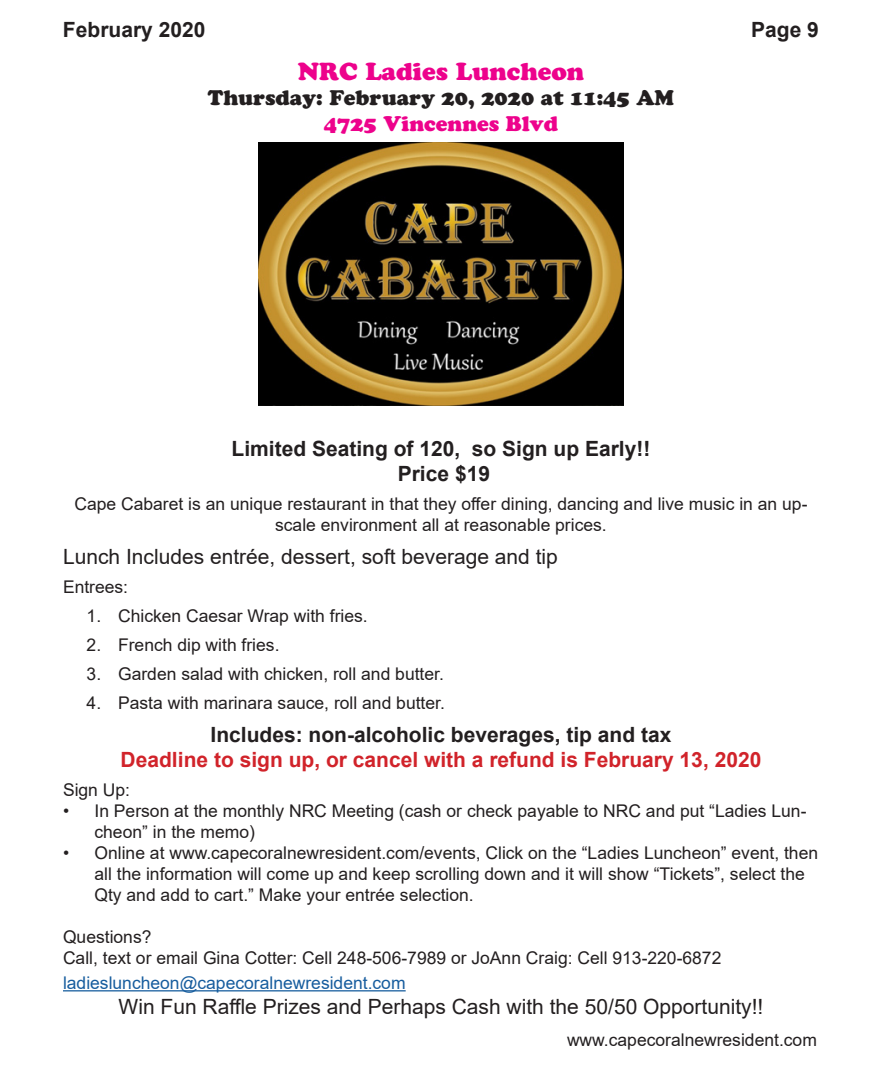
<style>
.page{position:relative;width:882px;height:1071px;background:#fff}
.page>*{position:absolute;margin:0;border:0;box-sizing:border-box;transform-origin:0 0}
.t1{font:24.5px "Cooper Black Std";color:#ed028c}
.t2{font:21px "Arial";color:#231f20}
.t3{font:700 21px "Arial";color:#231f20}
.t4{font:700 21px "Arial";color:#d1232a}
.t5{font:21px "Cooper Black Std";color:#231f20}
.t6{font:21px "Cooper Black Std";color:#ed028c}
.t7{font:17.5px/21px "Arial";color:#231f20}
.t8{font:17.5px "Arial";color:#175d9e}
</style>
<div class="page">
<hr style="left:63px;top:990px;width:343px;height:1px;background:#175d9e">
<img style="left:259px;top:143px;width:364px;height:263px">
<p class="t3" style="left:63px;top:15px;width:144px">February 2020</p>
<p class="t3" style="left:751px;top:15px;width:69px">Page 9</p>
<p class="t1" style="left:298px;top:57px;width:288px">NRC Ladies Luncheon</p>
<p class="t5" style="left:208px;top:85px;width:468px">Thursday: February 20, 2020 at 11:45 AM</p>
<p class="t6" style="left:324px;top:111px;width:236px">4725 Vincennes Blvd</p>
<p class="t3" style="left:232px;top:434px;width:420px">Limited Seating of 120, so Sign up Early!!</p>
<p class="t3" style="left:398px;top:459px;width:94px">Price $19</p>
<p class="t7" style="left:74px;top:493px;width:735px;text-align:center">Cape Cabaret is an unique restaurant in that they offer dining, dancing and live music in an up&shy;scale environment all at reasonable prices.</p>
<p class="t2" style="left:63px;top:542px;width:496px">Lunch Includes entrée, dessert, soft beverage and tip</p>
<p class="t7" style="left:63px;top:576px;width:67px">Entrees:</p>
<p class="t7" style="left:87px;top:605px;width:283px">1. Chicken Caesar Wrap with fries.</p>
<p class="t7" style="left:87px;top:634px;width:194px">2. French dip with fries.</p>
<p class="t7" style="left:87px;top:663px;width:359px">3. Garden salad with chicken, roll and butter.</p>
<p class="t7" style="left:87px;top:692px;width:360px">4. Pasta with marinara sauce, roll and butter.</p>
<p class="t3" style="left:211px;top:720px;width:462px">Includes: non-alcoholic beverages, tip and tax</p>
<p class="t4" style="left:121px;top:745px;width:642px">Deadline to sign up, or cancel with a refund is February 13, 2020</p>
<p class="t7" style="left:63px;top:779px;width:69px">Sign Up:</p>
<p class="t7" style="left:94px;top:800px;width:714px;text-indent:-32px">• In Person at the monthly NRC Meeting (cash or check payable to NRC and put “Ladies Lun&shy;cheon” in the memo)</p>
<p class="t7" style="left:94px;top:842px;width:725px;text-indent:-32px">• Online at www.capecoralnewresident.com/events, Click on the “Ladies Luncheon” event, then all the information will come up and keep scrolling down and it will show “Tickets”, select the<br>Qty and add to cart.” Make your entrée selection.</p>
<p class="t7" style="left:63px;top:926px;width:90px">Questions?</p>
<p class="t7" style="left:63px;top:947px;width:660px">Call, text or email Gina Cotter: Cell 248-506-7989 or JoAnn Craig: Cell 913-220-6872</p>
<p class="t8" style="left:63px;top:971px;width:344px">ladiesluncheon@capecoralnewresident.com</p>
<p class="t2" style="left:119px;top:992px;width:646px">Win Fun Raffle Prizes and Perhaps Cash with the 50/50 Opportunity!!</p>
<p class="t7" style="left:567px;top:1029px;width:251px">www.capecoralnewresident.com</p>
</div>
